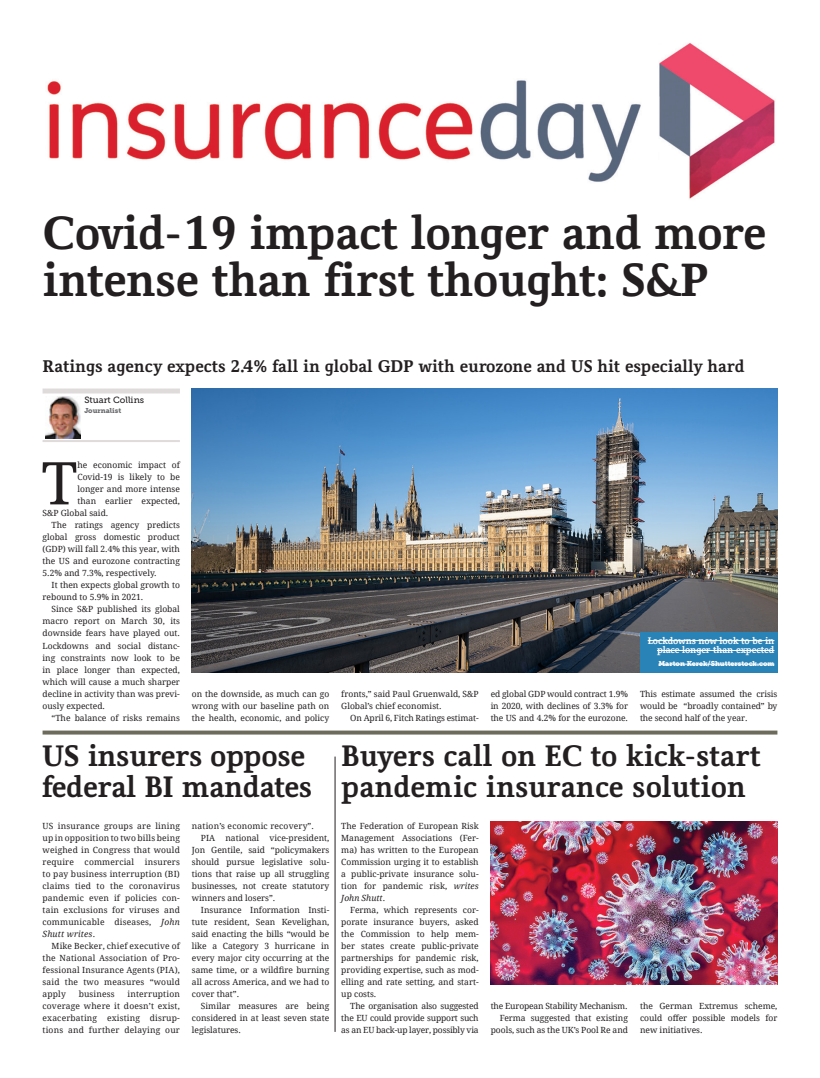
<style>
.page{position:relative;width:820px;height:1078px;background:#fff}
.page>*{position:absolute;margin:0;border:0;box-sizing:border-box;transform-origin:0 0}
.Body_text_dropcap{font:58.9px "Droid Serif Pro";color:#231f20}
._36pt_headline{font:700 44px/47px "Corzinair";letter-spacing:-.01em;color:#231f20}
._24pt_headline{font:700 28px/31px "Corzinair";letter-spacing:-.01em;color:#231f20}
.Standfirst{font:700 16px "Corzinair";color:#231f20}
.t1{font:700 9px/9.9px "Corzinair";letter-spacing:-.01em;color:#fff;text-align:right}
.Byline_name{font:9px "Museo Slab 500";color:#231f20}
.Body_text_indent{font:8.5px/12px "Droid Serif Pro";color:#231f20;text-align:justify}
.Body_text_no_indent{font:8.5px/12px "Droid Serif Pro";letter-spacing:.01em;color:#231f20;text-align:justify}
.Body_text_dropcap-2{font:8.5px "Droid Serif Pro";color:#231f20}
.Body_text_indent-2{font:8.5px "Droid Serif Pro";letter-spacing:.02em;color:#231f20}
.Body_text_indent-3{font:8.5px "Droid Serif Pro";letter-spacing:-.02em;color:#231f20}
.t2{font:7px "Museo Slab 900";color:#fff}
.t3{font:7px "Museo Slab 900";color:#6c6d70}
.s1{font-style:italic}
</style>
<div class="page">
<img style="left:47px;top:43px;width:728px;height:156px">
<div style="left:43px;top:388px;width:137px;height:5px;background:#dfdbdb"></div>
<img style="left:45px;top:396px;width:36px;height:42px">
<hr style="left:43px;top:440px;width:137px;height:2px;background:#dfdbdb">
<img style="left:192px;top:389px;width:585px;height:283px">
<div style="left:639px;top:631px;width:138px;height:41px;background:#2a83b7"></div>
<hr style="left:647px;top:640px;width:127px;height:1px;background:#fff">
<hr style="left:656px;top:650px;width:118px;height:1px;background:#fff">
<hr style="left:658px;top:663px;width:116px;height:1px;background:#fff">
<hr style="left:334px;top:756px;width:1px;height:275px;background:#231f20">
<svg style="left:43px;top:730px;width:734px;height:4px;fill:#6d6c5c"></svg>
<img style="left:490px;top:821px;width:287px;height:163px">
<p class="_36pt_headline" style="left:43px;top:210px;width:724px">Covid-19 impact longer and more intense than first thought: S&amp;P</p>
<p class="Standfirst" style="left:43px;top:357px;width:703px">Ratings agency expects 2.4% fall in global GDP with eurozone and US hit especially hard</p>
<p class="Byline_name" style="left:84px;top:394px;width:61px">Stuart Collins</p>
<p class="t3" style="left:84px;top:406px;width:38px">Journalist</p>
<p class="Body_text_dropcap" style="left:41px;top:442px;width:38px">T</p>
<p class="Body_text_dropcap-2" style="left:77px;top:459px;width:104px">he economic impact of</p>
<p class="Body_text_dropcap-2" style="left:77px;top:471px;width:104px">Covid-19 is likely to be</p>
<p class="Body_text_dropcap-2" style="left:77px;top:483px;width:104px">longer and more intense</p>
<p class="Body_text_dropcap-2" style="left:77px;top:495px;width:104px">than earlier expected,</p>
<p class="Body_text_dropcap-2" style="left:43px;top:507px;width:67px">S&amp;P Global said.</p>
<p class="Body_text_indent" style="left:43px;top:519px;width:139px;text-indent:9px">The ratings agency predicts global gross domestic product (GDP) will fall 2.4% this year, with the US and eurozone contracting 5.2% and 7.3%, respectively.</p>
<p class="Body_text_indent" style="left:43px;top:579px;width:139px;text-indent:9px">It then expects global growth to rebound to 5.9% in 2021.</p>
<p class="Body_text_indent" style="left:43px;top:603px;width:139px;text-indent:9px">Since S&amp;P published its global macro report on March 30, its downside fears have played out.<br>Lockdowns and social distanc&shy;ing constraints now look to be in place longer than expected, which will cause a much sharper decline in activity than was previ&shy;ously expected.</p>
<p class="Body_text_indent" style="left:52px;top:711px;width:130px">“The balance of risks remains</p>
<p class="Body_text_indent" style="left:192px;top:687px;width:139px">on the downside, as much can go wrong with our baseline path on the health, economic, and policy</p>
<p class="Body_text_indent" style="left:341px;top:687px;width:139px">fronts,” said Paul Gruenwald, S&amp;P<br>Global’s chief economist.</p>
<p class="Body_text_indent" style="left:350px;top:711px;width:130px">On April 6, Fitch Ratings estimat-</p>
<p class="t1" style="left:647px;top:635px;width:128px">Lockdowns now look to be in place longer than expected</p>
<p class="t2" style="left:658px;top:659px;width:117px">Marton Kerek/Shutterstock.com</p>
<p class="Body_text_indent" style="left:490px;top:687px;width:139px">ed global GDP would contract 1.9% in 2020, with declines of 3.3% for the US and 4.2% for the eurozone.</p>
<p class="Body_text_indent" style="left:639px;top:687px;width:139px">This estimate assumed the crisis would be “broadly contained” by the second half of the year.</p>
<p class="_24pt_headline" style="left:42px;top:740px;width:272px">US insurers oppose federal BI mandates</p>
<p class="Body_text_no_indent" style="left:43px;top:819px;width:139px">US insurance groups are lining up in opposition to two bills being weighed in Congress that would require commercial insurers to pay business interruption (BI) claims tied to the coronavirus pandemic even if policies con&shy;tain exclusions for viruses and communicable diseases, <span class="s1">John Shutt writes</span>.</p>
<p class="Body_text_indent" style="left:43px;top:939px;width:139px;text-indent:9px">Mike Becker, chief executive of the National Association of Pro&shy;fessional Insurance Agents (PIA), said the two measures “would apply</p>
<p class="Body_text_indent" style="left:43px;top:987px;width:139px;text-indent:85px">interruption coverage where it doesn’t exist, exacerbating existing disrup&shy;tions and further delaying our</p>
<p class="Body_text_indent-2" style="left:79px;top:987px;width:38px">business</p>
<p class="Body_text_indent-2" style="left:192px;top:819px;width:124px">nation’s economic recovery”.</p>
<p class="Body_text_indent" style="left:192px;top:831px;width:139px;text-indent:9px">PIA national vice-president, Jon Gentile, said “policymakers should pursue legislative solu&shy;tions that raise up all struggling businesses, not create statutory winners and losers”.</p>
<p class="Body_text_indent" style="left:192px;top:903px;width:139px;text-indent:9px">Insurance Information Insti&shy;tute resident, Sean Kevelighan, said enacting the bills “would be like a Category 3 hurricane in every major city occurring at the same time, or a wildfire burning all across America, and we had to cover that”.</p>
<p class="Body_text_indent" style="left:192px;top:999px;width:139px;text-indent:9px">Similar measures are being considered in at least seven state legislatures.</p>
<p class="_24pt_headline" style="left:341px;top:740px;width:421px">Buyers call on EC to kick-start pandemic insurance solution</p>
<p class="Body_text_no_indent" style="left:341px;top:819px;width:139px">The Federation of European Risk Management Associations (Fer&shy;ma) has written to the European Commission urging it to establish a public-private insurance solu&shy;tion for pandemic risk, <span class="s1">writes John Shutt</span>.</p>
<p class="Body_text_indent" style="left:341px;top:903px;width:139px;text-indent:9px">Ferma, which represents cor&shy;porate insurance buyers, asked the Commission to help mem&shy;ber states create public-private partnerships for pandemic risk, providing expertise, such as mod&shy;elling and rate setting, and start&shy;up costs.</p>
<p class="Body_text_indent" style="left:341px;top:999px;width:139px;text-indent:9px">The organisation also suggested the EU could provide support such as an EU back-up layer, possibly via</p>
<p class="Body_text_indent-3" style="left:490px;top:999px;width:138px">the European Stability Mechanism.</p>
<p class="Body_text_indent" style="left:490px;top:1011px;width:139px;text-align:right">Ferma suggested that existing pools, such as the UK’s Pool Re and</p>
<p class="Body_text_indent" style="left:639px;top:999px;width:139px">the German Extremus scheme, could offer possible models for new initiatives.</p>
</div>
